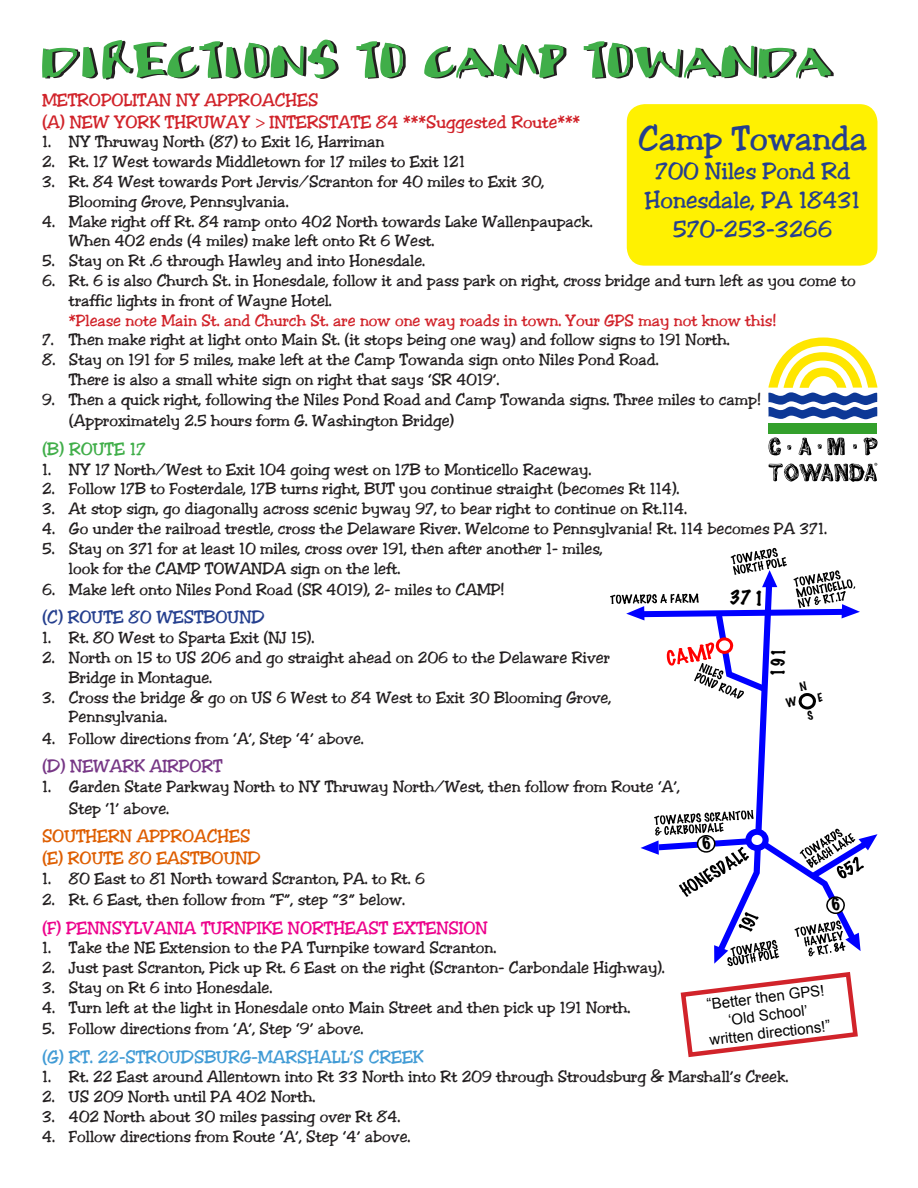
<style>
.page{position:relative;width:918px;height:1188px;background:#fff}
.page>*{position:absolute;margin:0;border:0;box-sizing:border-box;transform-origin:0 0}
.t1{font:51px "Candy Sniper";color:#231f20}
.t2{font:34.5px "Jester";color:#253f8e}
.t3{font:24px/28.8px "Jester";color:#253f8e;text-align:center}
.t4{font:18px/21.6px "Jester";color:#d1232a}
.t5{font:18px "Jester";color:#ed028c}
.t6{font:18px/21.6px "Jester";color:#de5e00}
.t7{font:18px "Jester";color:#419bd5}
.t8{font:18px "Jester";color:#253f8e}
.t9{font:18px "Jester";color:#773786}
.t10{font:18px "Jester";color:#40ae49}
.t11{font:16.5px/19.8px "Jester";color:#231f20}
.t12{font:16.5px "Jester";color:#d1232a}
.t13{font:15px/18px "Arial";color:#000;text-align:center}
.s1{font-family:"Myriad Pro"}
</style>
<div class="page">
<div style="left:627px;top:104px;width:251px;height:162px;background:#fff101;border-radius:18px"></div>
<div style="left:768px;top:424px;width:109px;height:10px;background:#33a02c"></div>
<svg style="left:768px;top:338px;width:109px;height:82px"></svg>
<svg style="left:769px;top:438px;width:12px;height:17px"></svg>
<svg style="left:799px;top:438px;width:13px;height:17px"></svg>
<svg style="left:864px;top:438px;width:14px;height:17px"></svg>
<svg style="left:853px;top:444px;width:4px;height:5px"></svg>
<svg style="left:818px;top:438px;width:27px;height:17px"></svg>
<svg style="left:787px;top:445px;width:4px;height:5px"></svg>
<svg style="left:769px;top:463px;width:108px;height:19px"></svg>
<svg style="left:610px;top:548px;width:268px;height:510px"></svg>
<h1 class="t1" style="left:45px;top:22px;width:793px">DIRECTIONS TO CAMP TOWANDA</h1>
<p class="t4" style="left:42px;top:90px;width:540px">METROPOLITAN NY APPROACHES<br>(A) NEW YORK THRUWAY <span class="s1">&gt;</span> INTERSTATE 84 ***Suggested Route***</p>
<p class="t11" style="left:42px;top:132px;width:344px">1. NY Thruway North (87) to Exit 16, Harriman</p>
<p class="t11" style="left:42px;top:152px;width:425px">2. Rt. 17 West towards Middletown for 17 miles to Exit 121</p>
<p class="t11" style="left:69px;top:172px;width:477px;text-indent:-27px">3. Rt. 84 West towards Port Jervis/Scranton for 40 miles to Exit 30,<br>Blooming Grove, Pennsylvania.</p>
<p class="t11" style="left:69px;top:212px;width:525px;text-indent:-27px">4. Make right off Rt. 84 ramp onto 402 North towards Lake Wallenpaupack.<br>When 402 ends (4 miles) make left onto Rt 6 West.</p>
<p class="t11" style="left:42px;top:251px;width:385px">5. Stay on Rt .6 through Hawley and into Honesdale.</p>
<p class="t11" style="left:69px;top:271px;width:788px;text-indent:-27px">6. Rt. 6 is also Church St. in Honesdale, follow it and pass park on right, cross bridge and turn left as you come to traffic lights in front of Wayne Hotel.</p>
<p class="t12" style="left:69px;top:310px;width:709px">*Please note Main St. and Church St. are now one way roads in town. Your GPS may not know this!</p>
<p class="t11" style="left:42px;top:330px;width:689px">7. Then make right at light onto Main St. (it stops being one way) and follow signs to 191 North.</p>
<p class="t11" style="left:69px;top:350px;width:591px;text-indent:-27px">8. Stay on 191 for 5 miles, make left at the Camp Towanda sign onto Niles Pond Road.<br>There is also a small white sign on right that says ‘SR 4019’.</p>
<p class="t11" style="left:69px;top:389px;width:694px;line-height:21.6px;text-indent:-27px">9. Then a quick right, following the Niles Pond Road and Camp Towanda signs. Three miles to camp! (Approximately 2.5 hours form G. Washington Bridge)</p>
<p class="t10" style="left:42px;top:438px;width:106px">(B) ROUTE 17</p>
<p class="t11" style="left:42px;top:459px;width:551px">1. NY 17 North/West to Exit 104 going west on 17B to Monticello Raceway.</p>
<p class="t11" style="left:42px;top:479px;width:639px">2. Follow 17B to Fosterdale, 17B turns right, BUT you continue straight (becomes Rt 114).</p>
<p class="t11" style="left:42px;top:499px;width:647px">3. At stop sign, go diagonally across scenic byway 97, to bear right to continue on Rt.114.</p>
<p class="t11" style="left:42px;top:519px;width:787px">4. Go under the railroad trestle, cross the Delaware River. Welcome to Pennsylvania! Rt. 114 becomes PA 371.</p>
<p class="t11" style="left:69px;top:539px;width:535px;text-indent:-27px">5. Stay on 371 for at least 10 miles, cross over 191, then after another 1-¼ miles, look for the CAMP TOWANDA sign on the left.</p>
<p class="t11" style="left:42px;top:580px;width:464px">6. Make left onto Niles Pond Road (SR 4019), 2-½ miles to CAMP!</p>
<p class="t8" style="left:42px;top:607px;width:224px">(C) ROUTE 80 WESTBOUND</p>
<p class="t11" style="left:42px;top:628px;width:274px">1. Rt. 80 West to Sparta Exit (NJ 15).</p>
<p class="t11" style="left:69px;top:648px;width:542px;text-indent:-27px">2. North on 15 to US 206 and go straight ahead on 206 to the Delaware River<br>Bridge in Montague.</p>
<p class="t11" style="left:69px;top:688px;width:544px;text-indent:-27px">3. Cross the bridge &amp; go on US 6 West to 84 West to Exit 30 Blooming Grove,<br>Pennsylvania.</p>
<p class="t11" style="left:42px;top:729px;width:323px">4. Follow directions from ‘A’, Step ‘4’ above.</p>
<p class="t9" style="left:42px;top:756px;width:182px">(D) NEWARK AIRPORT</p>
<p class="t11" style="left:69px;top:776px;width:613px;line-height:21.6px;text-indent:-27px">1. Garden State Parkway North to NY Thruway North/West, then follow from Route ‘A’,<br>Step ‘1’ above.</p>
<p class="t6" style="left:42px;top:826px;width:220px">SOUTHERN APPROACHES (E) ROUTE 80 EASTBOUND</p>
<p class="t11" style="left:42px;top:869px;width:385px">1. 80 East to 81 North toward Scranton, PA. to Rt. 6</p>
<p class="t11" style="left:42px;top:890px;width:364px">2. Rt. 6 East, then follow from “F”, step “3” below.</p>
<p class="t5" style="left:42px;top:917px;width:447px">(F) PENNSYLVANIA TURNPIKE NORTHEAST EXTENSION</p>
<p class="t11" style="left:42px;top:938px;width:456px">1. Take the NE Extension to the PA Turnpike toward Scranton.</p>
<p class="t11" style="left:42px;top:958px;width:624px">2. Just past Scranton, Pick up Rt. 6 East on the right (Scranton- Carbondale Highway).</p>
<p class="t11" style="left:42px;top:978px;width:232px">3. Stay on Rt 6 into Honesdale.</p>
<p class="t11" style="left:42px;top:998px;width:590px">4. Turn left at the light in Honesdale onto Main Street and then pick up 191 North.</p>
<p class="t11" style="left:42px;top:1019px;width:323px">5. Follow directions from ‘A’, Step ‘9’ above.</p>
<p class="t7" style="left:42px;top:1046px;width:383px">(G) RT. 22-STROUDSBURG-MARSHALL’S CREEK</p>
<p class="t11" style="left:42px;top:1067px;width:748px">1. Rt. 22 East around Allentown into Rt 33 North into Rt 209 through Stroudsburg &amp; Marshall’s Creek.</p>
<p class="t11" style="left:42px;top:1087px;width:275px">2. US 209 North until PA 402 North.</p>
<p class="t11" style="left:42px;top:1107px;width:360px">3. 402 North about 30 miles passing over Rt 84.</p>
<p class="t11" style="left:42px;top:1127px;width:370px">4. Follow directions from Route ‘A’, Step ‘4’ above.</p>
<h2 class="t2" style="left:638px;top:119px;width:231px">Camp Towanda</h2>
<h3 class="t3" style="left:645px;top:157px;width:217px">700 Niles Pond Rd<br>Honesdale, PA 18431<br>570-253-3266</h3>
<p class="t13" style="left:704px;top:996px;width:123px;rotate:-7deg">“Better then GPS! ‘Old School’ written directions!”</p>
</div>
